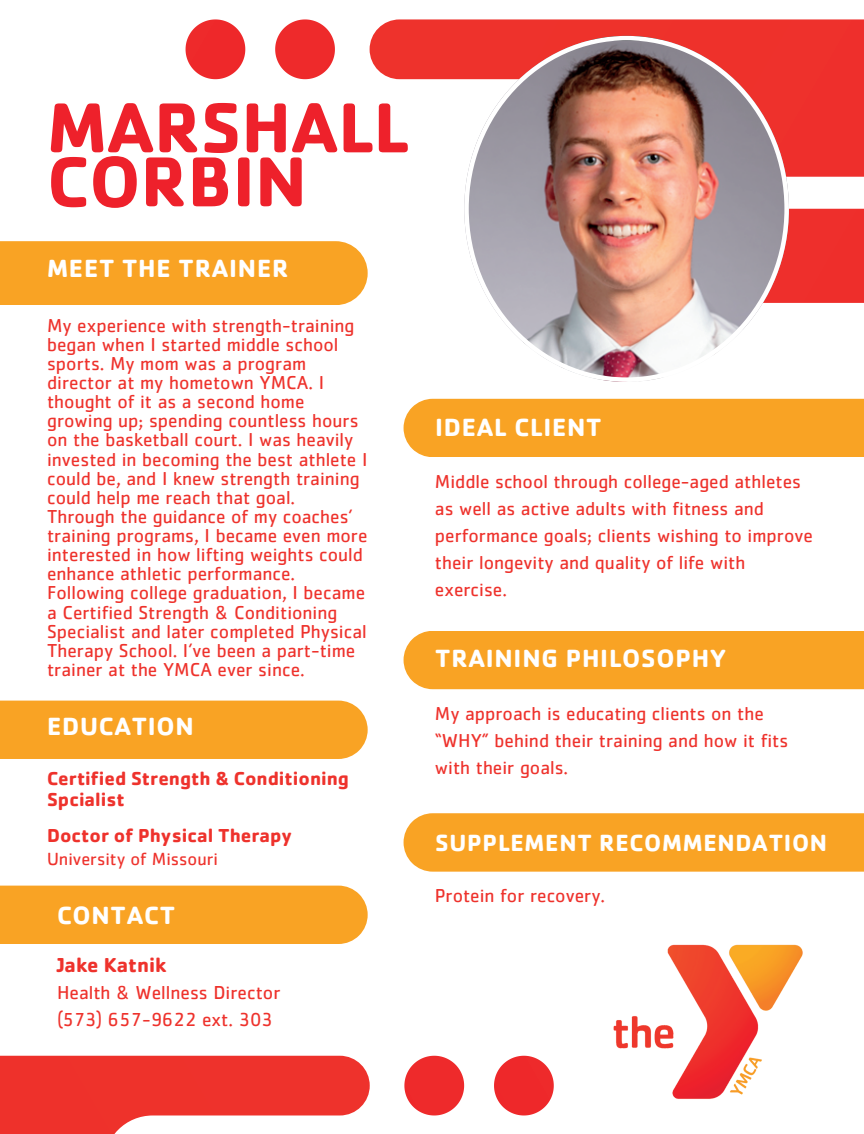
<style>
.page{position:relative;width:864px;height:1134px;background:#fff}
.page>*{position:absolute;margin:0;border:0;box-sizing:border-box;transform-origin:0 0}
.t1{font:700 73.2px/54px "Cachet Std";color:#ee212b}
.t2{font:700 25.8px "Cachet Std";letter-spacing:.03em;color:#fff}
.t3{font:700 24.3px "Cachet Std";letter-spacing:.03em;color:#fff}
.t4{font:700 21px "Cachet Std";color:#ee322c}
.t5{font:700 19.5px/21.3px "Cachet Std";color:#ee322c}
.t6{font:19.5px/27px "Cachet Std";color:#ee322c}
.t7{font:19.35px/19.2px "Cachet Std";color:#ee322c}
.t8{font:18.3px "Cachet Std";color:#ee322c}
</style>
<div class="page">
<svg style="left:370px;top:19px;width:494px;height:284px"></svg>
<svg style="left:275px;top:19px;width:60px;height:60px"></svg>
<svg style="left:186px;top:19px;width:59px;height:60px"></svg>
<div style="left:0;top:241px;width:368px;height:64px;background:#f9a324"></div>
<div style="left:0;top:701px;width:368px;height:58px;background:#f9a324"></div>
<div style="left:0;top:886px;width:368px;height:58px;background:#f9a324"></div>
<div style="left:404px;top:399px;width:460px;height:58px;background:#f9a324"></div>
<svg style="left:0;top:1055px;width:370px;height:79px;fill:#ee322c"></svg>
<svg style="left:404px;top:1056px;width:60px;height:59px"></svg>
<svg style="left:494px;top:1056px;width:60px;height:59px"></svg>
<img style="left:464px;top:36px;width:325px;height:346px">
<div style="left:404px;top:631px;width:460px;height:58px;background:#f9a324"></div>
<div style="left:404px;top:813px;width:460px;height:59px;background:#f9a324"></div>
<img style="left:613px;top:944px;width:190px;height:155px">
<h1 class="t1" style="left:47px;top:112px;width:363px">MARSHALL<br>CORBIN</h1>
<h2 class="t2" style="left:47px;top:260px;width:243px">MEET THE TRAINER</h2>
<p class="t7" style="left:47px;top:318px;width:322px">My experience with strength-training began when I started middle school sports. My mom was a program director at my hometown YMCA. I thought of it as a second home growing up; spending countless hours on the basketball court. I was heavily invested in becoming the best athlete I could be, and I knew strength training could help me reach that goal.<br>Through the guidance of my coaches’ training programs, I became even more interested in how lifting weights could enhance athletic performance.<br>Following college graduation, I became a Certified Strength &amp; Conditioning Specialist and later completed Physical Therapy School. I’ve been a part-time trainer at the YMCA ever since.</p>
<h2 class="t2" style="left:47px;top:717px;width:148px">EDUCATION</h2>
<p class="t5" style="left:47px;top:770px;width:303px">Certified Strength &amp; Conditioning<br>Spcialist</p>
<p class="t5" style="left:47px;top:828px;width:247px">Doctor of Physical Therapy</p>
<p class="t8" style="left:47px;top:852px;width:173px">University of Missouri</p>
<h2 class="t2" style="left:57px;top:906px;width:120px">CONTACT</h2>
<p class="t4" style="left:57px;top:958px;width:111px">Jake Katnik</p>
<p class="t6" style="left:57px;top:982px;width:225px">Health &amp; Wellness Director (573) 657-9622 ext. 303</p>
<h2 class="t2" style="left:435px;top:418px;width:168px">IDEAL CLIENT</h2>
<p class="t7" style="left:435px;top:471px;width:379px;line-height:27px">Middle school through college-aged athletes as well as active adults with fitness and performance goals; clients wishing to improve their longevity and quality of life with exercise.</p>
<h2 class="t2" style="left:435px;top:649px;width:293px">TRAINING PHILOSOPHY</h2>
<p class="t7" style="left:435px;top:703px;width:355px;line-height:27px">My approach is educating clients on the “WHY” behind their training and how it fits with their goals.</p>
<p class="t3" style="left:435px;top:834px;width:394px">SUPPLEMENT RECOMMENDATION</p>
<p class="t7" style="left:435px;top:889px;width:172px">Protein for recovery.</p>
</div>
